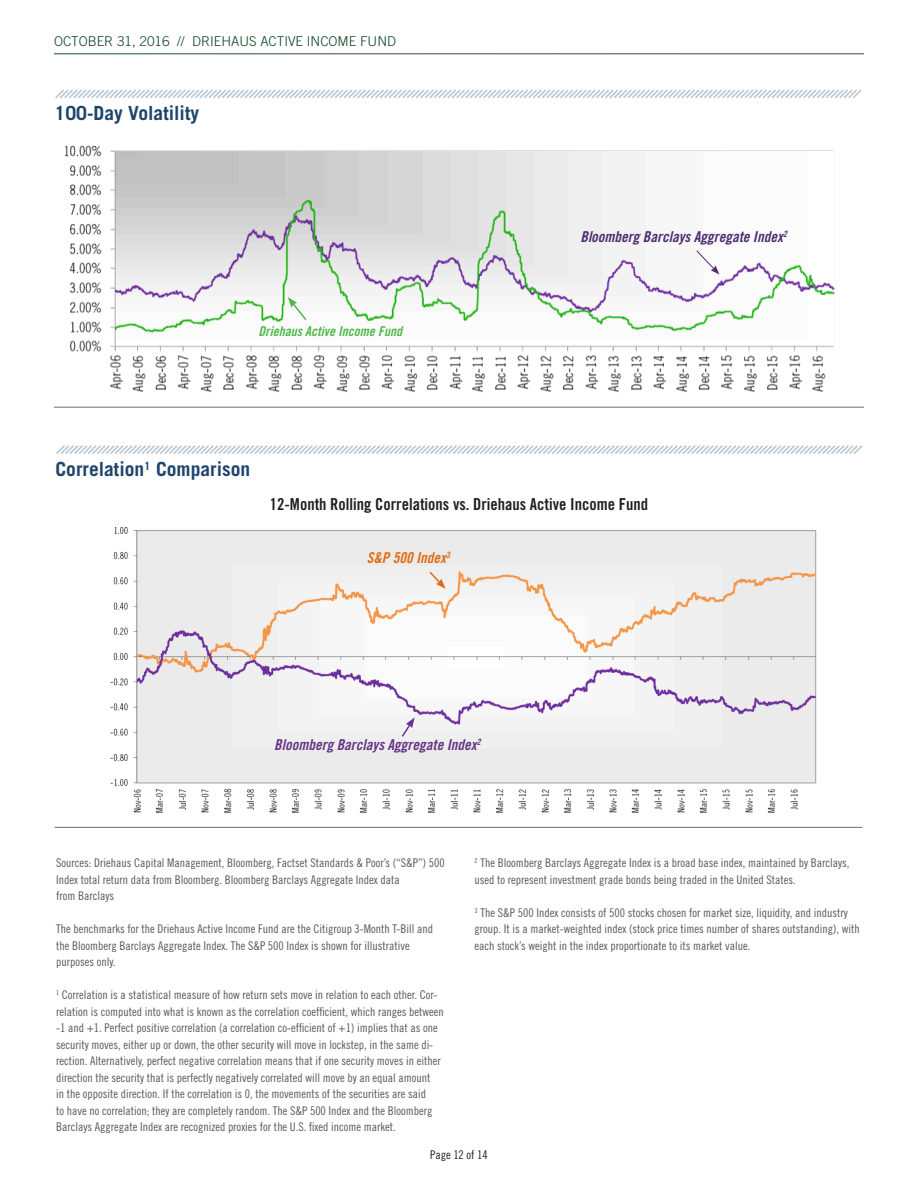
<style>
.page{position:relative;width:918px;height:1188px;background:#fff}
.page>*{position:absolute;margin:0;border:0;box-sizing:border-box;transform-origin:0 0}
.t1{font:700 19.5px "Trade Gothic";color:#1d456b}
.t2{font:16.5px "Trade Gothic Bold Cond Twenty";color:#231f20}
.t3{font:15px "Trade Gothic Bold Cond Twenty Obl";color:#502c6f}
.t4{font:15px "Trade Gothic Bold Cond Twenty Obl";color:#653485}
.t5{font:15px "Trade Gothic Bold Cond Twenty Obl";color:#e06d14}
.t6{font:300 13.5px "Trade Gothic";color:#0b4322}
.t7{font:13.5px "Trade Gothic Bold Cond Twenty Obl";color:#4fb748}
.t8{font:12px/16.5px "Trade Gothic Cond Eighteen";color:#57585a}
.t9{font:12px "Trade Gothic Cond Eighteen";color:#231f20}
</style>
<div class="page">
<img style="left:110px;top:527px;width:707px;height:286px">
<img style="left:64px;top:145px;width:771px;height:247px">
<svg style="left:696px;top:250px;width:23px;height:25px"></svg>
<svg style="left:400px;top:717px;width:15px;height:21px"></svg>
<svg style="left:428px;top:570px;width:18px;height:19px"></svg>
<svg style="left:55px;top:89px;width:807px;height:10px"></svg>
<svg style="left:56px;top:445px;width:807px;height:9px"></svg>
<hr style="left:54px;top:407px;width:810px;height:1px;background:#6c6d70">
<hr style="left:55px;top:827px;width:807px;height:1px;background:#6c6d70">
<svg style="left:288px;top:297px;width:20px;height:25px"></svg>
<p class="t6" style="left:54px;top:33px;width:344px">OCTOBER 31, 2016 // DRIEHAUS ACTIVE INCOME FUND</p>
<p class="t1" style="left:55px;top:101px;width:146px">100-Day Volatility</p>
<p class="t7" style="left:258px;top:323px;width:145px">Driehaus Active Income Fund</p>
<p class="t3" style="left:580px;top:228px;width:208px">Bloomberg Barclays Aggregate Index<sup>2</sup></p>
<p class="t1" style="left:55px;top:457px;width:196px">Correlation<sup>1</sup> Comparison</p>
<p class="t2" style="left:270px;top:494px;width:380px">12-Month Rolling Correlations vs. Driehaus Active Income Fund</p>
<p class="t5" style="left:367px;top:548px;width:85px">S&amp;P 500 Index<sup>3</sup></p>
<p class="t4" style="left:274px;top:736px;width:208px">Bloomberg Barclays Aggregate Index<sup>2</sup></p>
<p class="t8" style="left:56px;top:855px;width:390px">Sources: Driehaus Capital Management, Bloomberg, Factset Standards &amp; Poor’s (“S&amp;P”) 500<br>Index total return data from Bloomberg. Bloomberg Barclays Aggregate Index data<br>from Barclays</p>
<p class="t8" style="left:56px;top:921px;width:379px">The benchmarks for the Driehaus Active Income Fund are the Citigroup 3-Month T-Bill and the Bloomberg Barclays Aggregate Index. The S&amp;P 500 Index is shown for illustrative purposes only.</p>
<p class="t8" style="left:56px;top:987px;width:389px"><sup>1</sup> Correlation is a statistical measure of how return sets move in relation to each other. Cor&shy;relation is computed into what is known as the correlation coefficient, which ranges between -1 and +1. Perfect positive correlation (a correlation co-efficient of +1) implies that as one security moves, either up or down, the other security will move in lockstep, in the same di&shy;rection. Alternatively, perfect negative correlation means that if one security moves in either direction the security that is perfectly negatively correlated will move by an equal amount<br>in the opposite direction. If the correlation is 0, the movements of the securities are said<br>to have no correlation; they are completely random. The S&amp;P 500 Index and the Bloomberg Barclays Aggregate Index are recognized proxies for the U.S. fixed income market.</p>
<p class="t8" style="left:475px;top:855px;width:376px"><sup>2</sup> The Bloomberg Barclays Aggregate Index is a broad base index, maintained by Barclays, used to represent investment grade bonds being traded in the United States.</p>
<p class="t8" style="left:475px;top:904px;width:387px"><sup>3</sup> The S&amp;P 500 Index consists of 500 stocks chosen for market size, liquidity, and industry group. It is a market-weighted index (stock price times number of shares outstanding), with each stock’s weight in the index proportionate to its market value.</p>
<p class="t9" style="left:430px;top:1147px;width:59px">Page 12 of 14</p>
</div>
